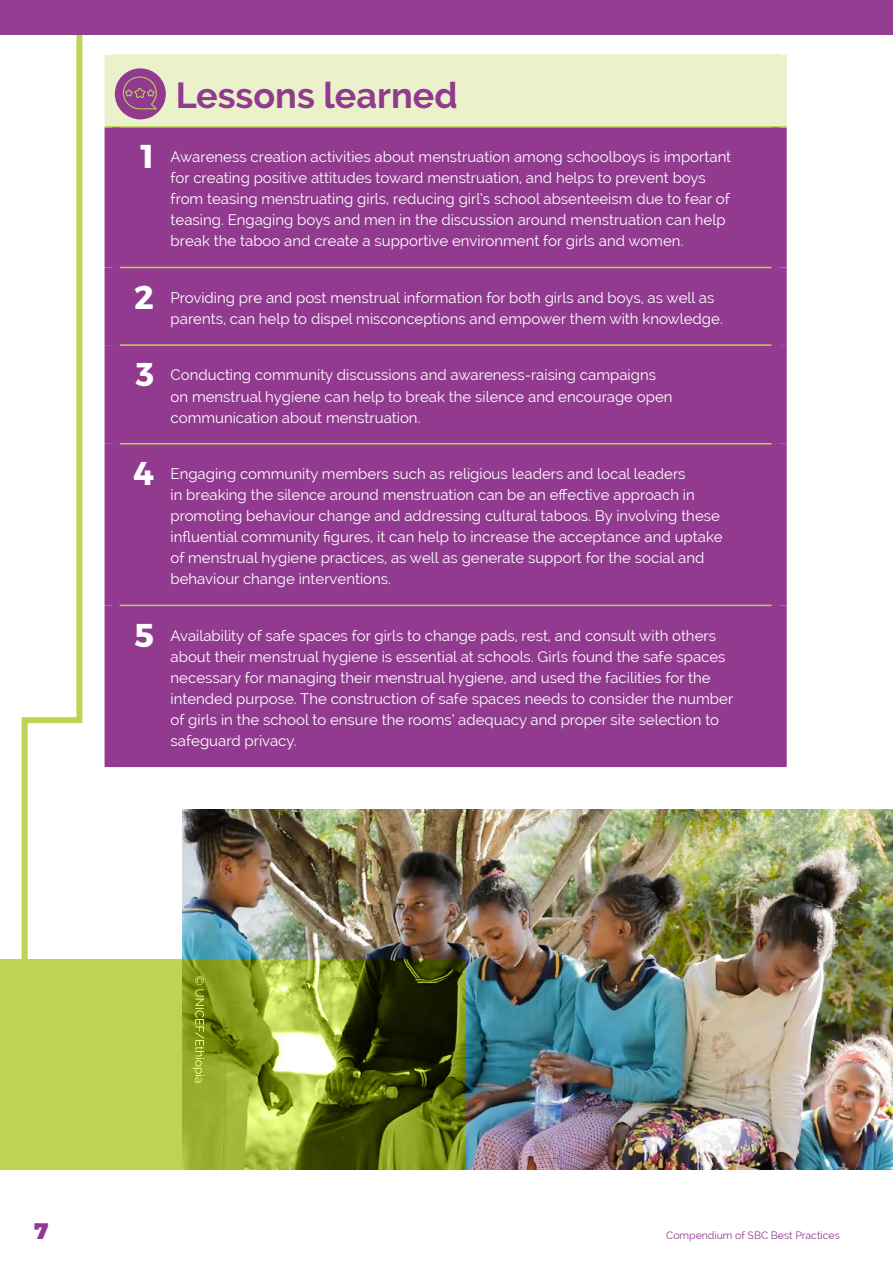
<style>
.page{position:relative;width:893px;height:1263px;background:#fff}
.page>*{position:absolute;margin:0;border:0;box-sizing:border-box;transform-origin:0 0}
.t1{font:700 36px "Raleway";color:#913a8f}
.t2{font:900 22.5px "Montserrat";color:#913a8f}
.t3{font:15px/21px "Raleway";color:#fff}
.t4{font:10.5px "Raleway";color:#913a8f}
.s1{font-family:"Montserrat";font-weight:700;font-size:33px}
</style>
<div class="page">
<svg style="left:19px;top:34px;width:66px;height:925px"></svg>
<div style="left:0;top:0;width:893px;height:34px;background:#923c92"></div>
<div style="left:112px;top:55px;width:667px;height:72px;background:#ebf2cb"></div>
<div style="left:120px;top:128px;width:652px;height:639px;background:#913a8f"></div>
<hr style="left:120px;top:267px;width:652px;height:1px;background:#bdd353">
<hr style="left:120px;top:344px;width:652px;height:2px;background:#bdd353">
<hr style="left:120px;top:443px;width:652px;height:1px;background:#bdd353">
<div style="left:105px;top:55px;width:15px;height:71px;background:#ebf2cb"></div>
<div style="left:772px;top:55px;width:15px;height:71px;background:#ebf2cb"></div>
<hr style="left:105px;top:126px;width:682px;height:2px;background:#bdd353">
<div style="left:105px;top:128px;width:15px;height:139px;background:#913a8f"></div>
<div style="left:772px;top:128px;width:15px;height:139px;background:#913a8f"></div>
<div style="left:105px;top:267px;width:15px;height:78px;background:#913a8f"></div>
<div style="left:772px;top:267px;width:15px;height:78px;background:#913a8f"></div>
<div style="left:105px;top:345px;width:15px;height:99px;background:#913a8f"></div>
<div style="left:772px;top:345px;width:15px;height:99px;background:#913a8f"></div>
<div style="left:105px;top:444px;width:15px;height:161px;background:#913a8f"></div>
<div style="left:772px;top:444px;width:15px;height:161px;background:#913a8f"></div>
<hr style="left:120px;top:605px;width:652px;height:1px;background:#bdd353">
<div style="left:105px;top:605px;width:15px;height:162px;background:#913a8f"></div>
<div style="left:772px;top:605px;width:15px;height:162px;background:#913a8f"></div>
<img style="left:183px;top:809px;width:710px;height:360px">
<div style="left:115px;top:68px;width:51px;height:51px;background:#913a8f;border-radius:50%"></div>
<svg style="left:122px;top:76px;width:35px;height:33px"></svg>
<svg style="left:0;top:959px;width:466px;height:210px;background:#90a238"></svg>
<h1 class="t1" style="left:176px;top:75px;width:283px">Lessons learned</h1>
<p class="t3" style="left:171px;top:146px;width:562px;text-indent:-30px"><span class="s1">1</span> Awareness creation activities about menstruation among schoolboys is important for creating positive attitudes toward menstruation, and helps to prevent boys from teasing menstruating girls, reducing girl’s school absenteeism due to fear of teasing. Engaging boys and men in the discussion around menstruation can help break the taboo and create a supportive environment for girls and women.</p>
<p class="t3" style="left:171px;top:287px;width:554px;text-indent:-36px"><span class="s1">2</span> Providing pre and post menstrual information for both girls and boys, as well as parents, can help to dispel misconceptions and empower them with knowledge.</p>
<p class="t3" style="left:171px;top:365px;width:503px;text-indent:-35px"><span class="s1">3</span> Conducting community discussions and awareness-raising campaigns on menstrual hygiene can help to break the silence and encourage open communication about menstruation.</p>
<p class="t3" style="left:171px;top:463px;width:554px;text-indent:-37px"><span class="s1">4</span> Engaging community members such as religious leaders and local leaders<br>in breaking the silence around menstruation can be an effective approach in promoting behaviour change and addressing cultural taboos. By involving these influential community figures, it can help to increase the acceptance and uptake of menstrual hygiene practices, as well as generate support for the social and behaviour change interventions.</p>
<p class="t3" style="left:171px;top:625px;width:564px;text-indent:-36px"><span class="s1">5</span> Availability of safe spaces for girls to change pads, rest, and consult with others about their menstrual hygiene is essential at schools. Girls found the safe spaces necessary for managing their menstrual hygiene, and used the facilities for the intended purpose. The construction of safe spaces needs to consider the number of girls in the school to ensure the rooms’ adequacy and proper site selection to safeguard privacy.</p>
<h2 class="t2" style="left:34px;top:1214px;width:16px">7</h2>
<p class="t4" style="left:666px;top:1229px;width:175px">Compendium of SBC Best Practices</p>
</div>
